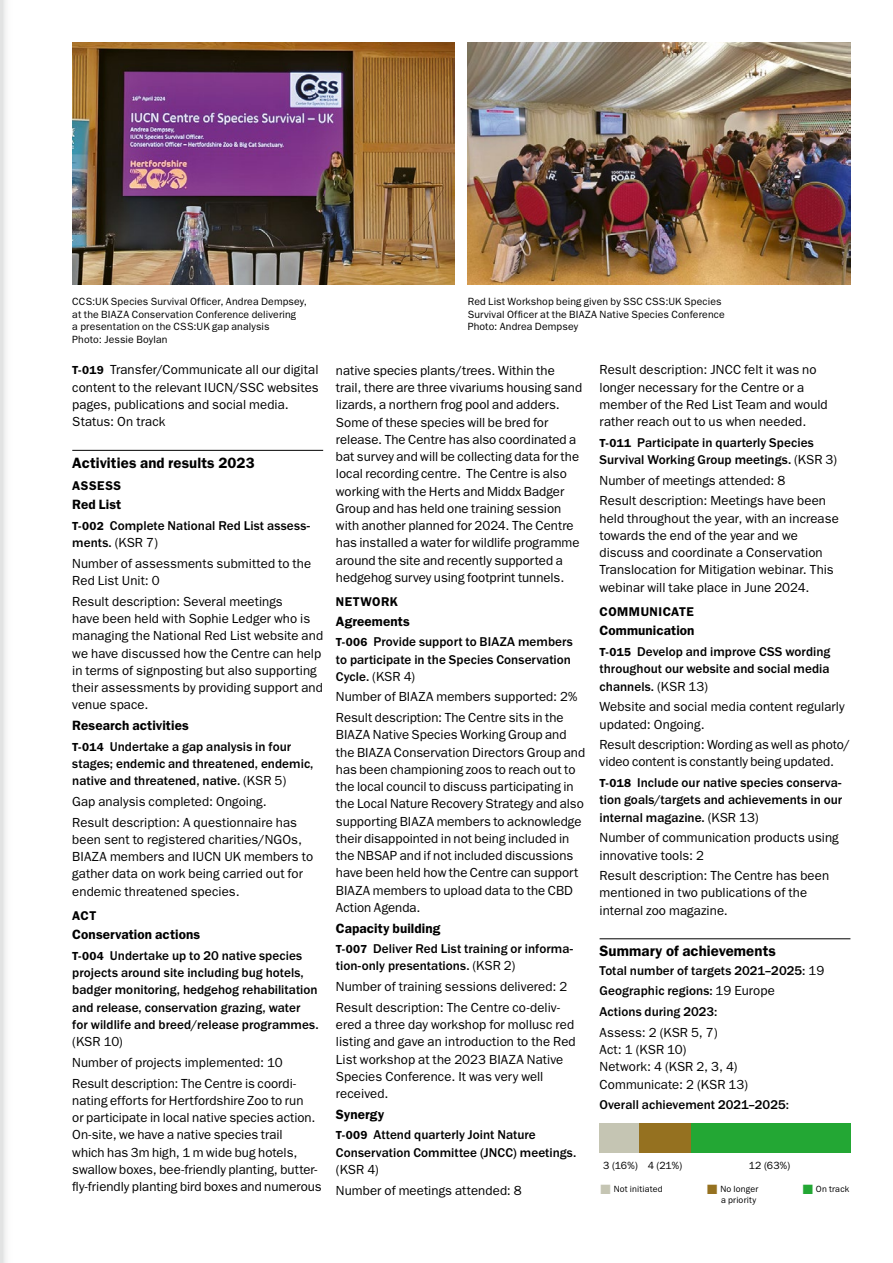
<style>
.page{position:relative;width:893px;height:1263px;background:#fff}
.page>*{position:absolute;margin:0;border:0;box-sizing:border-box;transform-origin:0 0}
.t1{font:600 15px "ITC Franklin Gothic Std";letter-spacing:.005em;color:#000}
.t2{font:600 13.5px "ITC Franklin Gothic Std";letter-spacing:.005em;color:#000}
.t3{font:13.2px/17.2px "ITC Franklin Gothic Std";letter-spacing:.005em;color:#000}
.t4{font:500 13.2px/17.2px "ITC Franklin Gothic Std";letter-spacing:.005em;color:#000}
.t5{font:600 12.75px "ITC Franklin Gothic Std";letter-spacing:.035em;color:#000}
.t6{font:10.5px/12.8px "ITC Franklin Gothic Std";letter-spacing:.015em;color:#000}
.t7{font:9px "ITC Franklin Gothic Std";letter-spacing:.02em;color:#000}
.s1{font-weight:600;font-size:11.7px}
.s2{font-weight:400}
.s3{color:#c5c5b3}
.s4{color:#957120}
.s5{color:#23a734}
</style>
<div class="page">
<svg style="left:0;top:0;width:6px;height:1263px"></svg>
<hr style="left:72px;top:450px;width:251px;height:1px;background:#000">
<hr style="left:600px;top:938px;width:250px;height:1px;background:#000">
<img style="left:468px;top:43px;width:382px;height:242px">
<img style="left:72px;top:43px;width:383px;height:242px">
<div style="left:615px;top:1123px;width:236px;height:30px;background:#23a734"></div>
<div style="left:599px;top:1123px;width:42px;height:30px;background:#c5c5b3"></div>
<div style="left:639px;top:1123px;width:52px;height:30px;background:#957120"></div>
<p class="t6" style="left:72px;top:295px;width:236px">CCS:UK Species Survival Officer, Andrea Dempsey, at the BIAZA Conservation Conference delivering<br>a presentation on the CSS:UK gap analysis<br>Photo: Jessie Boylan</p>
<p class="t6" style="left:468px;top:295px;width:259px">Red List Workshop being given by SSC CSS:UK Species<br>Survival Officer at the BIAZA Native Species Conference<br>Photo: Andrea Dempsey</p>
<p class="t3" style="left:72px;top:361px;width:248px"><span class="s1">T-019</span> Transfer/Communicate all our digital content to the relevant IUCN/SSC websites pages, publications and social media.<br>Status: On track</p>
<p class="t1" style="left:72px;top:453px;width:184px">Activities and results 2023</p>
<p class="t5" style="left:72px;top:478px;width:51px">ASSESS</p>
<p class="t2" style="left:72px;top:497px;width:50px">Red List</p>
<p class="t4" style="left:72px;top:517px;width:239px"><span class="s1">T-002</span> Complete National Red List assess&shy;ments. <span class="s2">(KSR 7)</span></p>
<p class="t3" style="left:72px;top:555px;width:241px">Number of assessments submitted to the<br>Red List Unit: 0</p>
<p class="t3" style="left:72px;top:593px;width:252px">Result description: Several meetings<br>have been held with Sophie Ledger who is managing the National Red List website and we have discussed how the Centre can help in terms of signposting but also supporting their assessments by providing support and venue space.</p>
<p class="t2" style="left:72px;top:717px;width:118px">Research activities</p>
<p class="t4" style="left:72px;top:738px;width:243px"><span class="s1">T-014</span> Undertake a gap analysis in four stages; endemic and threatened, endemic, native and threatened, native. <span class="s2">(KSR 5)</span></p>
<p class="t3" style="left:72px;top:791px;width:226px;line-height:20.7px">Gap analysis completed: Ongoing.<br>Result description: A questionnaire has</p>
<p class="t3" style="left:72px;top:831px;width:242px">been sent to registered charities/NGOs, BIAZA members and IUCN UK members to gather data on work being carried out for endemic threatened species.</p>
<p class="t5" style="left:72px;top:908px;width:26px">ACT</p>
<p class="t2" style="left:72px;top:927px;width:129px">Conservation actions</p>
<p class="t4" style="left:72px;top:947px;width:248px"><span class="s1">T-004</span> Undertake up to 20 native species projects around site including bug hotels, badger monitoring, hedgehog rehabilitation and release, conservation grazing, water for wildlife and breed/release programmes.</p>
<p class="t3" style="left:72px;top:1031px;width:225px;line-height:20.7px">(KSR 10)<br>Number of projects implemented: 10<br>Result description: The Centre is coordi-</p>
<p class="t3" style="left:72px;top:1092px;width:251px">nating efforts for Hertfordshire Zoo to run<br>or participate in local native species action.<br>On-site, we have a native species trail<br>which has 3m high, 1 m wide bug hotels, swallow boxes, bee-friendly planting, butter&shy;fly-friendly planting bird boxes and numerous</p>
<p class="t3" style="left:336px;top:362px;width:248px">native species plants/trees. Within the trail, there are three vivariums housing sand lizards, a northern frog pool and adders.<br>Some of these species will be bred for release. The Centre has also coordinated a bat survey and will be collecting data for the local recording centre. The Centre is also working with the Herts and Middx Badger Group and has held one training session with another planned for 2024. The Centre has installed a water for wildlife programme around the site and recently supported a hedgehog survey using footprint tunnels.</p>
<p class="t5" style="left:336px;top:594px;width:64px">NETWORK</p>
<p class="t2" style="left:336px;top:613px;width:75px">Agreements</p>
<p class="t4" style="left:336px;top:633px;width:238px"><span class="s1">T-006</span> Provide support to BIAZA members to participate in the Species Conservation<br>Cycle. <span class="s2">(KSR 4)</span></p>
<p class="t3" style="left:336px;top:687px;width:243px;line-height:20.7px">Number of BIAZA members supported: 2%<br>Result description: The Centre sits in the</p>
<p class="t3" style="left:336px;top:726px;width:251px">BIAZA Native Species Working Group and the BIAZA Conservation Directors Group and has been championing zoos to reach out to the local council to discuss participating in the Local Nature Recovery Strategy and also supporting BIAZA members to acknowledge their disappointed in not being included in the NBSAP and if not included discussions have been held how the Centre can support BIAZA members to upload data to the CBD Action Agenda.</p>
<p class="t2" style="left:336px;top:920px;width:106px">Capacity building</p>
<p class="t4" style="left:336px;top:940px;width:239px"><span class="s1">T-007</span> Deliver Red List training or informa&shy;tion-only presentations. <span class="s2">(KSR 2)</span></p>
<p class="t3" style="left:336px;top:976px;width:233px;line-height:20.7px">Number of training sessions delivered: 2<br>Result description: The Centre co-deliv-</p>
<p class="t3" style="left:336px;top:1016px;width:241px">ered a three day workshop for mollusc red listing and gave an introduction to the Red List workshop at the 2023 BIAZA Native Species Conference. It was very well received.</p>
<p class="t2" style="left:336px;top:1106px;width:50px">Synergy</p>
<p class="t4" style="left:336px;top:1126px;width:242px"><span class="s1">T-009</span> Attend quarterly Joint Nature<br>Conservation Committee (JNCC) meetings.</p>
<p class="t3" style="left:336px;top:1159px;width:187px;line-height:20.7px">(KSR 4)<br>Number of meetings attended: 8</p>
<p class="t3" style="left:600px;top:361px;width:230px">Result description: JNCC felt it was no longer necessary for the Centre or a member of the Red List Team and would rather reach out to us when needed.</p>
<p class="t4" style="left:600px;top:434px;width:239px"><span class="s1">T-011</span> Participate in quarterly Species<br>Survival Working Group meetings. <span class="s2">(KSR 3)</span></p>
<p class="t3" style="left:600px;top:470px;width:228px;line-height:20.7px">Number of meetings attended: 8<br>Result description: Meetings have been</p>
<p class="t3" style="left:600px;top:510px;width:241px">held throughout the year, with an increase towards the end of the year and we discuss and coordinate a Conservation Translocation for Mitigation webinar. This webinar will take place in June 2024.</p>
<p class="t5" style="left:600px;top:604px;width:96px">COMMUNICATE</p>
<p class="t2" style="left:600px;top:623px;width:96px">Communication</p>
<p class="t4" style="left:600px;top:643px;width:232px;text-align:justify"><span class="s1">T-015</span> Develop and improve CSS wording throughout our website and social media channels. <span class="s2">(KSR 13)</span></p>
<p class="t3" style="left:600px;top:698px;width:247px">Website and social media content regularly updated: Ongoing.</p>
<p class="t3" style="left:600px;top:736px;width:252px">Result description: Wording as well as photo/ video content is constantly being updated.</p>
<p class="t4" style="left:600px;top:774px;width:244px;text-align:justify"><span class="s1">T-018</span> Include our native species conserva&shy;tion goals/targets and achievements in our internal magazine. <span class="s2">(KSR 13)</span></p>
<p class="t3" style="left:600px;top:829px;width:241px">Number of communication products using innovative tools: 2</p>
<p class="t3" style="left:600px;top:867px;width:231px">Result description: The Centre has been mentioned in two publications of the internal zoo magazine.</p>
<p class="t1" style="left:600px;top:942px;width:178px">Summary of achievements</p>
<p class="t4" style="left:600px;top:960px;width:226px;line-height:20.7px">Total number of targets 2021–2025: <span class="s2">19<br></span>Geographic regions: <span class="s2">19 Europe<br></span>Actions during 2023:</p>
<p class="t3" style="left:600px;top:1024px;width:150px">Assess: 2 (KSR 5, 7)<br>Act: 1 (KSR 10)<br>Network: 4 (KSR 2, 3, 4)<br>Communicate: 2 (KSR 13)</p>
<p class="t4" style="left:600px;top:1096px;width:191px">Overall achievement 2021–2025:</p>
<p class="t6" style="left:603px;top:1159px;width:80px">3 (16%) 4 (21%)</p>
<p class="t6" style="left:749px;top:1159px;width:43px">12 (63%)</p>
<p class="t7" style="left:601px;top:1184px;width:64px"><span class="s3">■</span> Not initiated</p>
<p class="t7" style="left:707px;top:1184px;width:53px"><span class="s4">■</span> No longer</p>
<p class="t7" style="left:803px;top:1184px;width:48px"><span class="s5">■</span> On track</p>
<p class="t7" style="left:721px;top:1195px;width:36px">a priority</p>
</div>
